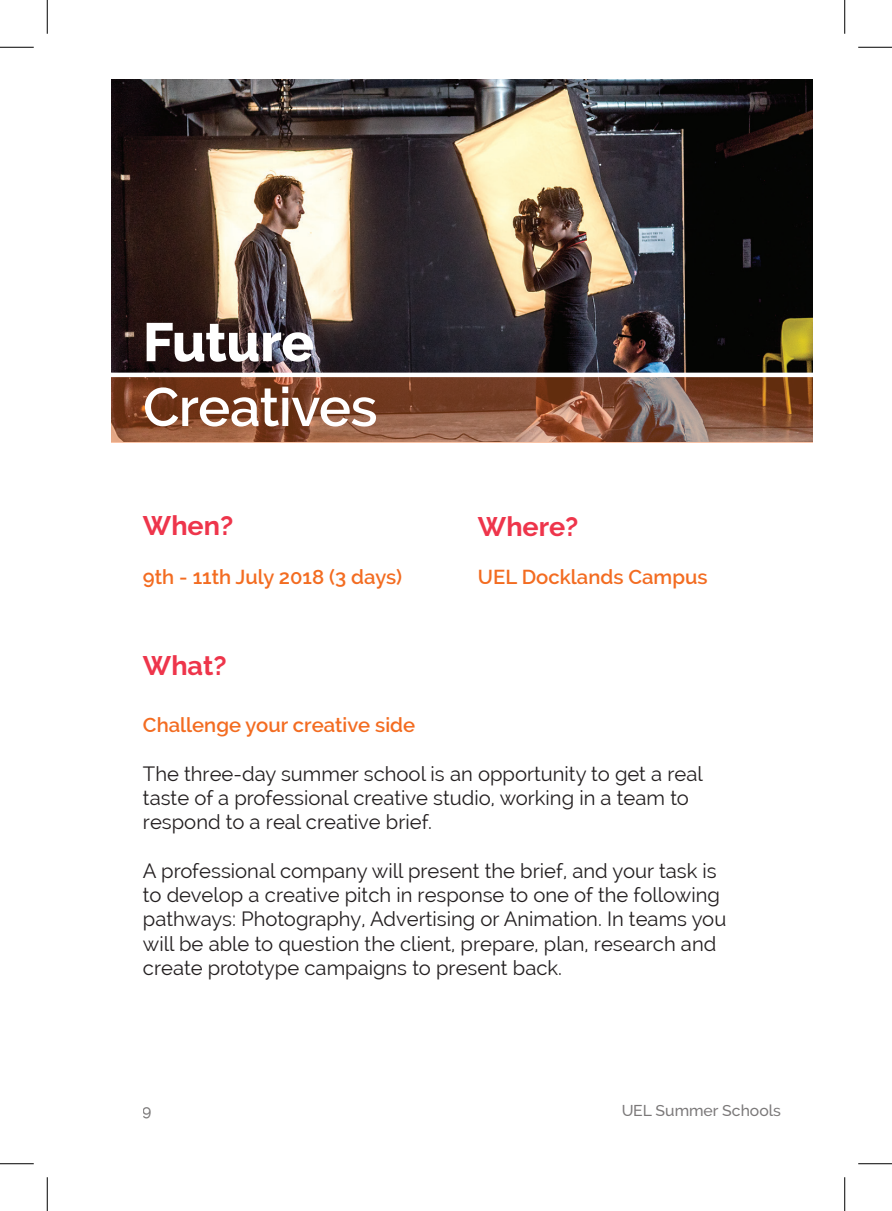
<style>
.page{position:relative;width:892px;height:1211px;background:#fff}
.page>*{position:absolute;margin:0;border:0;box-sizing:border-box;transform-origin:0 0}
.t1{font:600 54px "Raleway";letter-spacing:-.01em;color:#fff}
.t2{font:800 54px "Raleway";letter-spacing:-.01em;color:#fff}
.t3{font:700 27px "Raleway";color:#ee354b}
.t4{font:20.25px/24.3px "Raleway";color:#231f20}
.t5{font:600 20.25px "Raleway";color:#f36c21}
.t6{font:500 15.75px "Raleway";color:#231f20}
</style>
<div class="page">
<img style="left:111px;top:79px;width:702px;height:294px">
<svg style="left:111px;top:377px;width:702px;height:65px;background:#844f36"></svg>
<hr style="left:0;top:47px;width:34px;height:1px;background:#000">
<hr style="left:858px;top:47px;width:34px;height:1px;background:#000">
<hr style="left:0;top:1163px;width:34px;height:1px;background:#000">
<hr style="left:858px;top:1163px;width:34px;height:1px;background:#000">
<hr style="left:47px;top:0;width:1px;height:34px;background:#000">
<hr style="left:47px;top:1177px;width:1px;height:34px;background:#000">
<hr style="left:844px;top:0;width:1px;height:34px;background:#000">
<hr style="left:844px;top:1177px;width:1px;height:34px;background:#000">
<h1 class="t2" style="left:143px;top:311px;width:173px">Future</h1>
<h1 class="t1" style="left:143px;top:376px;width:236px">Creatives</h1>
<h2 class="t3" style="left:143px;top:510px;width:92px">When?</h2>
<p class="t5" style="left:143px;top:565px;width:261px">9th - 11th July 2018 (3 days)</p>
<h2 class="t3" style="left:143px;top:650px;width:85px">What?</h2>
<h2 class="t3" style="left:478px;top:511px;width:102px">Where?</h2>
<p class="t5" style="left:478px;top:565px;width:231px">UEL Docklands Campus</p>
<p class="t5" style="left:143px;top:713px;width:274px">Challenge your creative side</p>
<p class="t4" style="left:143px;top:761px;width:561px">The three-day summer school is an opportunity to get a real taste of a professional creative studio, working in a team to respond to a real creative brief.</p>
<p class="t4" style="left:143px;top:858px;width:585px">A professional company will present the brief, and your task is to develop a creative pitch in response to one of the following pathways: Photography, Advertising or Animation. In teams you will be able to question the client, prepare, plan, research and create prototype campaigns to present back.</p>
<p class="t6" style="left:143px;top:1101px;width:11px">9</p>
<p class="t6" style="left:621px;top:1101px;width:161px">UEL Summer Schools</p>
</div>
